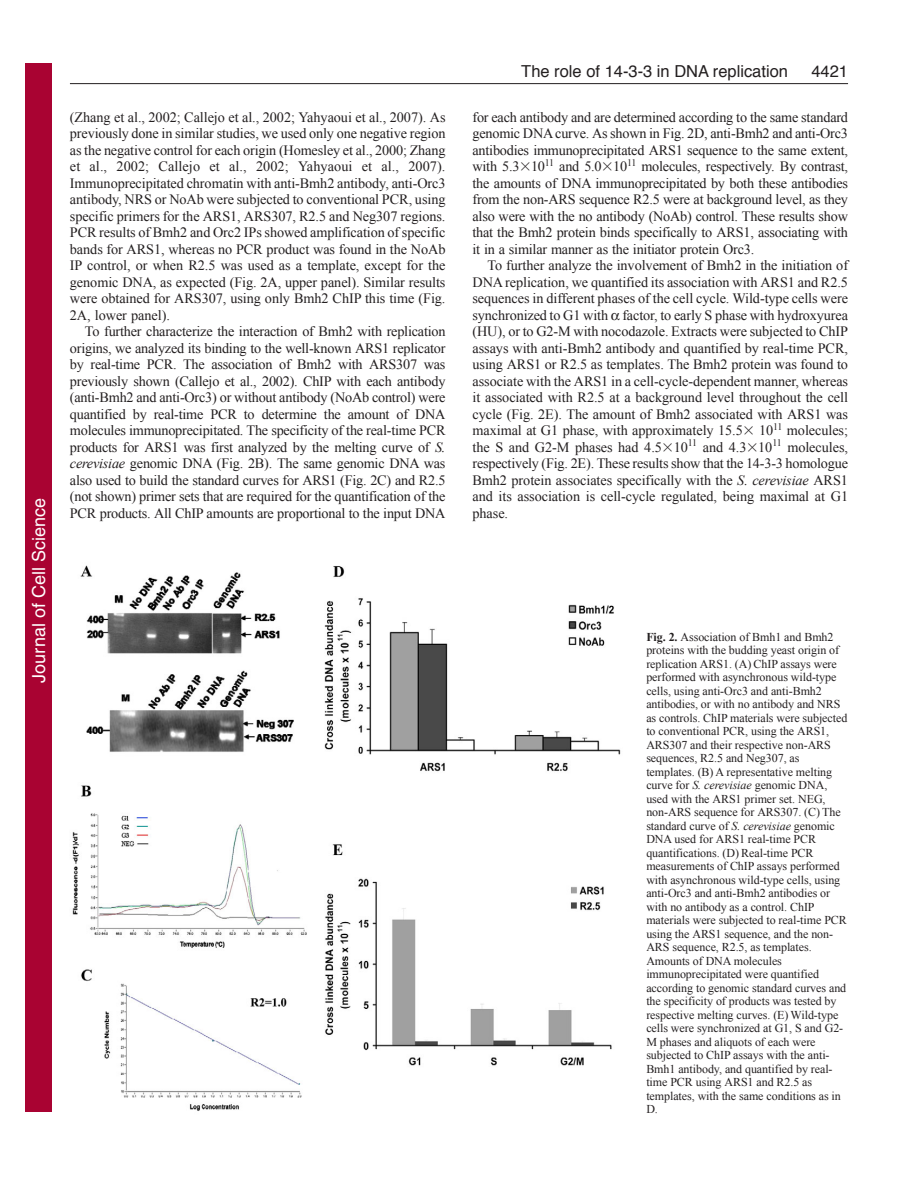
<style>
.page{position:relative;width:918px;height:1188px;background:#fff}
.page>*{position:absolute;margin:0;border:0;box-sizing:border-box;transform-origin:0 0}
.t1{font:18px "Helvetica";color:#fff}
.t2{font:16.5px "Helvetica";color:#231f20}
.t3{font:14.25px/16.5px "Times New Roman";letter-spacing:-.01em;color:#231f20;text-align:justify}
.t4{font:12px/13.5px "Times New Roman";letter-spacing:-.005em;color:#231f20}
.s1{font-style:italic}
.s2{font-family:"Mathematical Pi One"}
.s3{font-weight:700}
</style>
<div class="page">
<hr style="left:70px;top:83px;width:778px;height:1px;background:#231f20">
<img style="left:72px;top:565px;width:549px;height:546px">
<div style="left:26px;top:64px;width:26px;height:1048px;background:#a90332"></div>
<p class="t1" style="left:28px;top:683px;width:186px;rotate:-90deg">Journal of Cell Science</p>
<p class="t3" style="left:70px;top:108px;width:377px">(Zhang et al., 2002; Callejo et al., 2002; Yahyaoui et al., 2007). As previously done in similar studies, we used only one negative region as the negative control for each origin (Homesley et al., 2000; Zhang et al., 2002; Callejo et al., 2002; Yahyaoui et al., 2007).<br>Immunoprecipitated chromatin with anti-Bmh2 antibody, anti-Orc3 antibody, NRS or NoAb were subjected to conventional PCR, using specific primers for the ARS1, ARS307, R2.5 and Neg307 regions.<br>PCR results of Bmh2 and Orc2 IPs showed amplification of specific bands for ARS1, whereas no PCR product was found in the NoAb IP control, or when R2.5 was used as a template, except for the genomic DNA, as expected (Fig. 2A, upper panel). Similar results were obtained for ARS307, using only Bmh2 ChIP this time (Fig.<br>2A, lower panel).</p>
<p class="t3" style="left:70px;top:323px;width:377px;text-indent:15px">To further characterize the interaction of Bmh2 with replication origins, we analyzed its binding to the well-known ARS1 replicator by real-time PCR. The association of Bmh2 with ARS307 was previously shown (Callejo et al., 2002). ChIP with each antibody (anti-Bmh2 and anti-Orc3) or without antibody (NoAb control) were quantified by real-time PCR to determine the amount of DNA molecules immunoprecipitated. The specificity of the real-time PCR products for ARS1 was first analyzed by the melting curve of <span class="s1">S. cerevisiae</span> genomic DNA (Fig. 2B). The same genomic DNA was also used to build the standard curves for ARS1 (Fig. 2C) and R2.5 (not shown) primer sets that are required for the quantification of the PCR products. All ChIP amounts are proportional to the input DNA</p>
<p class="t2" style="left:521px;top:64px;width:268px">The role of 14-3-3 in DNA replication</p>
<p class="t2" style="left:811px;top:64px;width:38px">4421</p>
<p class="t3" style="left:472px;top:108px;width:377px">for each antibody and are determined according to the same standard genomic DNA curve. As shown in Fig. 2D, anti-Bmh2 and anti-Orc3 antibodies immunoprecipitated ARS1 sequence to the same extent, with 5.3<span class="s2">-</span>10<sup>11</sup> and 5.0<span class="s2">-</span>10<sup>11</sup> molecules, respectively. By contrast, the amounts of DNA immunoprecipitated by both these antibodies from the non-ARS sequence R2.5 were at background level, as they also were with the no antibody (NoAb) control. These results show that the Bmh2 protein binds specifically to ARS1, associating with it in a similar manner as the initiator protein Orc3.</p>
<p class="t3" style="left:472px;top:257px;width:377px;text-indent:15px">To further analyze the involvement of Bmh2 in the initiation of DNA replication, we quantified its association with ARS1 and R2.5 sequences in different phases of the cell cycle. Wild-type cells were synchronized to G1 with factor, to early S phase with hydroxyurea (HU), or to G2-M with nocodazole. Extracts were subjected to ChIP assays with anti-Bmh2 antibody and quantified by real-time PCR, using ARS1 or R2.5 as templates. The Bmh2 protein was found to associate with the ARS1 in a cell-cycle-dependent manner, whereas it associated with R2.5 at a background level throughout the cell cycle (Fig. 2E). The amount of Bmh2 associated with ARS1 was maximal at G1 phase, with approximately 15.5<span class="s2">-</span> 10<sup>11</sup> molecules; the S and G2-M phases had 4.5<span class="s2">-</span>10<sup>11</sup> and 4.3<span class="s2">-</span>10<sup>11</sup> molecules, respectively (Fig. 2E). These results show that the 14-3-3 homologue Bmh2 protein associates specifically with the <span class="s1">S. cerevisiae</span> ARS1 and its association is cell-cycle regulated, being maximal at G1 phase.</p>
<p class="t4" style="left:646px;top:630px;width:203px"><span class="s3">Fig. 2.</span> Association of Bmh1 and Bmh2 proteins with the budding yeast origin of replication ARS1. (A) ChIP assays were performed with asynchronous wild-type cells, using anti-Orc3 and anti-Bmh2 antibodies, or with no antibody and NRS as controls. ChIP materials were subjected to conventional PCR, using the ARS1, ARS307 and their respective non-ARS sequences, R2.5 and Neg307, as templates. (B) A representative melting curve for <span class="s1">S. cerevisiae</span> genomic DNA, used with the ARS1 primer set. NEG, non-ARS sequence for ARS307. (C) The standard curve of <span class="s1">S. cerevisiae</span> genomic DNA used for ARS1 real-time PCR quantifications. (D) Real-time PCR measurements of ChIP assays performed with asynchronous wild-type cells, using anti-Orc3 and anti-Bmh2 antibodies or with no antibody as a control. ChIP materials were subjected to real-time PCR using the ARS1 sequence, and the non-ARS sequence, R2.5, as templates.<br>Amounts of DNA molecules immunoprecipitated were quantified according to genomic standard curves and the specificity of products was tested by respective melting curves. (E) Wild-type cells were synchronized at G1, S and G2- M phases and aliquots of each were subjected to ChIP assays with the anti-Bmh1 antibody, and quantified by real&shy;time PCR using ARS1 and R2.5 as templates, with the same conditions as in D.</p>
</div>
